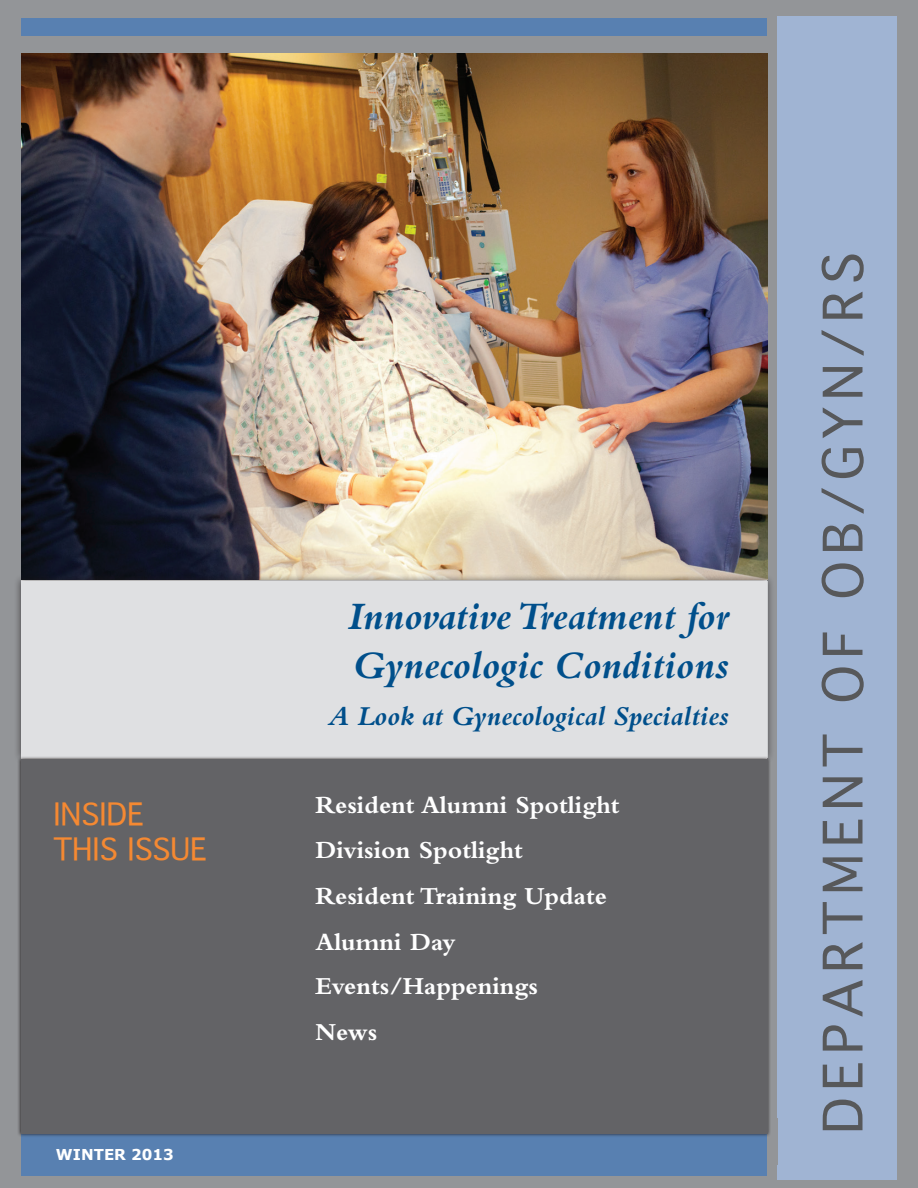
<style>
.page{position:relative;width:918px;height:1188px;background:#939598}
.page>*{position:absolute;margin:0;border:0;box-sizing:border-box;transform-origin:0 0}
.t1{font:52.5px "Geneva CY";letter-spacing:.12em;color:#57585a}
.t2{font:italic 700 40.5px/48.6px "Bembo Std";color:#004f8b}
.t3{font:29.55px/35.4px "Geneva CY";color:#f58932}
.t4{font:italic 700 28.5px "Bembo Std";color:#004f8b}
.t5{font:700 25.5px/45.5px "Bembo Std";color:#fff}
.t6{font:700 15px "Verdana";color:#fff}
</style>
<div class="page">
<div style="left:777px;top:17px;width:120px;height:1163px;background:#a0b4d3"></div>
<div style="left:21px;top:1131px;width:756px;height:44px;background:#5880b1"></div>
<div style="left:21px;top:18px;width:756px;height:17px;background:#5880b1"></div>
<div style="left:767px;top:0;width:10px;height:1188px;background:#939598"></div>
<img style="left:21px;top:54px;width:746px;height:520px">
<div style="left:14px;top:574px;width:760px;height:191px;background:#231f20;opacity:.75"></div>
<div style="left:21px;top:581px;width:746px;height:176px;background:#d9dadc"></div>
<div style="left:18px;top:756px;width:753px;height:382px;background:#231f20;opacity:.9"></div>
<div style="left:21px;top:759px;width:746px;height:375px;background:#636366"></div>
<h2 class="t2" style="left:348px;top:592px;width:383px">Innovative Treatment for<br>Gynecologic Conditions</h2>
<p class="t4" style="left:329px;top:701px;width:402px">A Look at Gynecological Specialties</p>
<p class="t3" style="left:53px;top:795px;width:155px">INSIDE<br>THIS ISSUE</p>
<p class="t5" style="left:316px;top:782px;width:306px">Resident Alumni Spotlight<br>Division Spotlight<br>Resident Training Update<br>Alumni Day<br>Events/Happenings<br>News</p>
<p class="t6" style="left:56px;top:1144px;width:119px">WINTER 2013</p>
<h1 class="t1" style="left:810px;top:1134px;width:883px;rotate:-90deg">DEPARTMENT OF OB/GYN/RS</h1>
</div>
